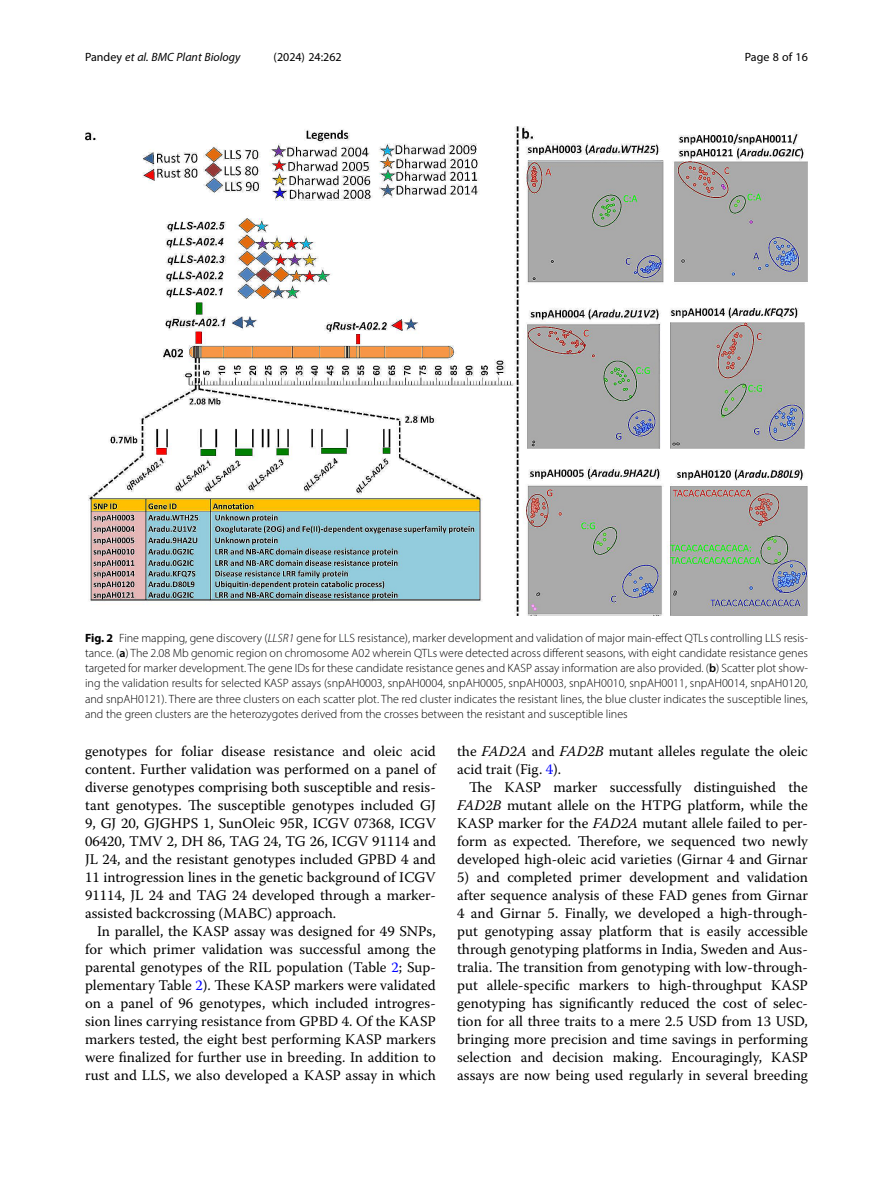
<style>
.page{position:relative;width:893px;height:1191px;background:#fff}
.page>*{position:absolute;margin:0;border:0;box-sizing:border-box;transform-origin:0 0}
.Body_Text_Indent{font:14.7px/18px "Warnock Pro";color:#000;text-align:justify}
.Body_Text{font:14.7px/18px "Warnock Pro";color:#000;text-align:justify}
.Figure_Caption{font:300 12px/15px "Myriad Pro";color:#000;text-align:justify}
.t1{font:italic 12px "Myriad Pro";color:#000}
.t2{font:12px "Myriad Pro";color:#000}
.s1{font-style:normal}
.s2{font-weight:700}
.s3{font-style:italic}
.s4{font-weight:600}
.s5{color:#00f}
</style>
<div class="page">
<img style="left:85px;top:126px;width:723px;height:489px">
<p class="t1" style="left:85px;top:50px;width:157px"><span class="s1">Pandey</span> et al. BMC Plant Biology</p>
<p class="t2" style="left:274px;top:50px;width:70px">(2024) 24:262</p>
<p class="t2" style="left:745px;top:50px;width:65px">Page 8 of 16</p>
<p class="Figure_Caption" style="left:85px;top:631px;width:724px"><span class="s2">Fig. 2</span> Fine mapping, gene discovery (<span class="s3">LLSR1</span> gene for LLS resistance), marker development and validation of major main-effect QTLs controlling LLS resis&shy;tance. (<span class="s4">a</span>) The 2.08 Mb genomic region on chromosome A02 wherein QTLs were detected across different seasons, with eight candidate resistance genes targeted for marker development. The gene IDs for these candidate resistance genes and KASP assay information are also provided. (<span class="s4">b</span>) Scatter plot show&shy;ing the validation results for selected KASP assays (snpAH0003, snpAH0004, snpAH0005, snpAH0003, snpAH0010, snpAH0011, snpAH0014, snpAH0120, and snpAH0121). There are three clusters on each scatter plot. The red cluster indicates the resistant lines, the blue cluster indicates the susceptible lines, and the green clusters are the heterozygotes derived from the crosses between the resistant and susceptible lines</p>
<p class="Body_Text" style="left:85px;top:742px;width:352px">genotypes for foliar disease resistance and oleic acid content. Further validation was performed on a panel of diverse genotypes comprising both susceptible and resis&shy;tant genotypes. The susceptible genotypes included GJ 9, GJ 20, GJGHPS 1, SunOleic 95R, ICGV 07368, ICGV 06420, TMV 2, DH 86, TAG 24, TG 26, ICGV 91114 and JL 24, and the resistant genotypes included GPBD 4 and 11 introgression lines in the genetic background of ICGV 91114, JL 24 and TAG 24 developed through a marker&shy;assisted backcrossing (MABC) approach.</p>
<p class="Body_Text_Indent" style="left:85px;top:922px;width:352px;text-indent:12px">In parallel, the KASP assay was designed for 49 SNPs, for which primer validation was successful among the parental genotypes of the RIL population (Table <span class="s5">2</span>; Sup&shy;plementary Table <span class="s5">2</span>). These KASP markers were validated on a panel of 96 genotypes, which included introgres&shy;sion lines carrying resistance from GPBD 4. Of the KASP markers tested, the eight best performing KASP markers were finalized for further use in breeding. In addition to rust and LLS, we also developed a KASP assay in which</p>
<p class="Body_Text_Indent" style="left:457px;top:742px;width:352px">the <span class="s3">FAD2A</span> and <span class="s3">FAD2B</span> mutant alleles regulate the oleic acid trait (Fig. <span class="s5">4</span>).</p>
<p class="Body_Text_Indent" style="left:457px;top:778px;width:352px;text-indent:12px">The KASP marker successfully distinguished the <span class="s3">FAD2B</span> mutant allele on the HTPG platform, while the KASP marker for the <span class="s3">FAD2A</span> mutant allele failed to per&shy;form as expected. Therefore, we sequenced two newly developed high-oleic acid varieties (Girnar 4 and Girnar</p>
<p class="Body_Text_Indent" style="left:457px;top:868px;width:352px">5) and completed primer development and validation after sequence analysis of these FAD genes from Girnar 4 and Girnar 5. Finally, we developed a high-through&shy;put genotyping assay platform that is easily accessible through genotyping platforms in India, Sweden and Aus&shy;tralia. The transition from genotyping with low-through&shy;put allele-specific markers to high-throughput KASP genotyping has significantly reduced the cost of selec&shy;tion for all three traits to a mere 2.5 USD from 13 USD, bringing more precision and time savings in performing selection and decision making. Encouragingly, KASP assays are now being used regularly in several breeding</p>
</div>
